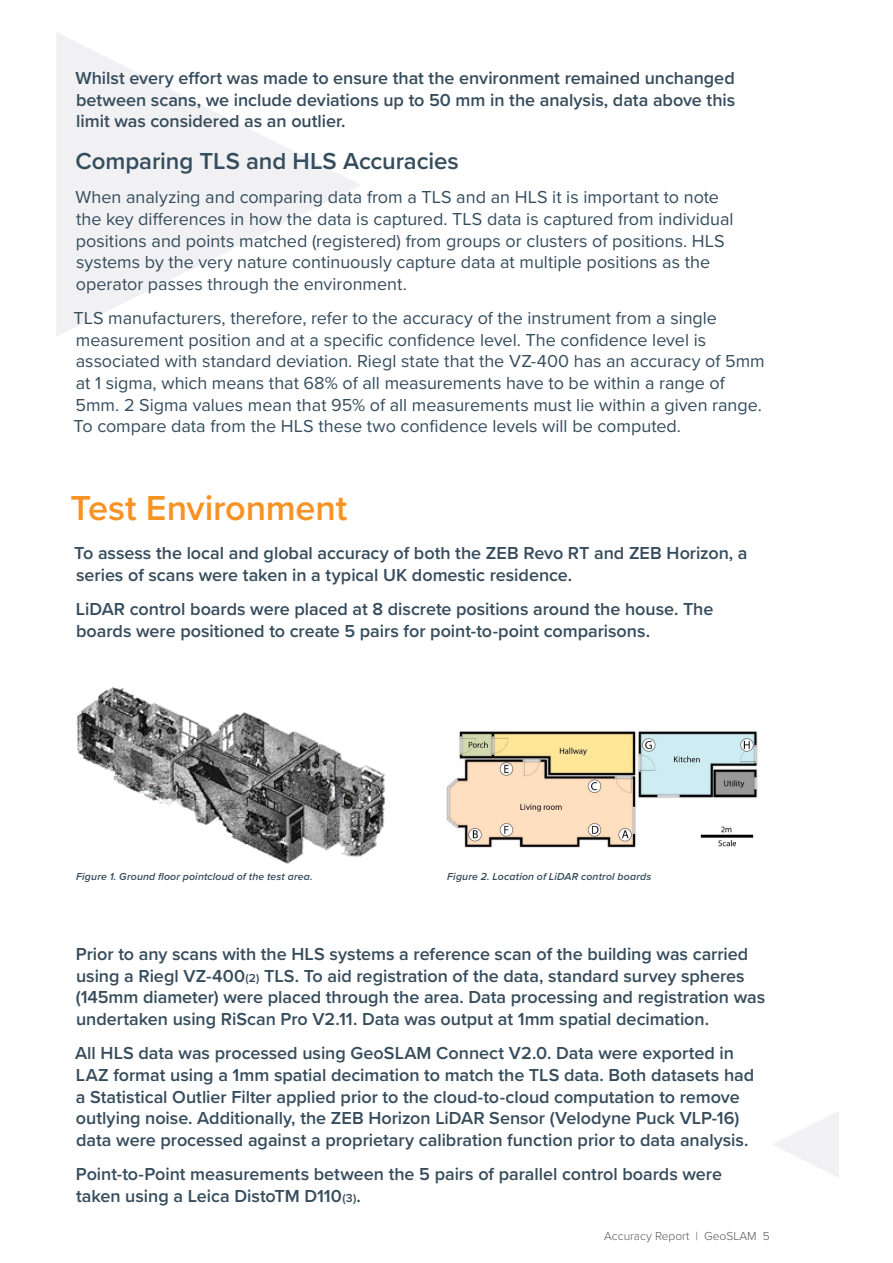
<style>
.page{position:relative;width:893px;height:1263px;background:#fff}
.page>*{position:absolute;margin:0;border:0;box-sizing:border-box;transform-origin:0 0}
.Content_header{font:600 36px "Proxima Nova";letter-spacing:-.005em;color:#f79324}
.t1{font:600 24px "Proxima Nova";letter-spacing:-.005em;color:#354d5d}
.t2{font:600 18px/21.6px "Proxima Nova";letter-spacing:-.005em;color:#364c5c}
.t3{font:18px/21.6px "Proxima Nova";color:#354d5d}
.Content_header-2{font:300 12px "Proxima Nova";color:#57585a}
.t4{font:italic 600 10.5px "Proxima Nova";letter-spacing:.015em;color:#364c5c}
.s1{font-size:12px}
</style>
<div class="page">
<svg style="left:56px;top:32px;width:304px;height:304px;fill:#f3f3f4"></svg>
<svg style="left:773px;top:1111px;width:66px;height:66px"></svg>
<img style="left:76px;top:687px;width:310px;height:177px">
<img style="left:446px;top:731px;width:312px;height:117px">
<p class="t2" style="left:75px;top:67px;width:661px;text-align:justify">Whilst every effort was made to ensure that the environment remained unchanged between scans, we include deviations up to 50 mm in the analysis, data above this limit was considered as an outlier.</p>
<p class="t1" style="left:75px;top:143px;width:385px">Comparing TLS and HLS Accuracies</p>
<p class="t3" style="left:76px;top:186px;width:659px">When analyzing and comparing data from a TLS and an HLS it is important to note the key differences in how the data is captured. TLS data is captured from individual positions and points matched (registered) from groups or clusters of positions. HLS systems by the very nature continuously capture data at multiple positions as the operator passes through the environment.</p>
<p class="t3" style="left:74px;top:307px;width:693px">TLS manufacturers, therefore, refer to the accuracy of the instrument from a single measurement position and at a specific confidence level. The confidence level is associated with standard deviation. Riegl state that the VZ-400 has an accuracy of 5mm at 1 sigma, which means that 68% of all measurements have to be within a range of 5mm. 2 Sigma values mean that 95% of all measurements must lie within a given range.<br>To compare data from the HLS these two confidence levels will be computed.</p>
<p class="Content_header" style="left:71px;top:482px;width:278px">Test Environment</p>
<p class="t2" style="left:74px;top:542px;width:675px">To assess the local and global accuracy of both the ZEB Revo RT and ZEB Horizon, a series of scans were taken in a typical UK domestic residence.</p>
<p class="t2" style="left:76px;top:598px;width:639px">LiDAR control boards were placed at 8 discrete positions around the house. The boards were positioned to create 5 pairs for point-to-point comparisons.</p>
<p class="t4" style="left:76px;top:868px;width:238px">Figure 1. Ground floor pointcloud of the test area.</p>
<p class="t4" style="left:447px;top:868px;width:206px">Figure 2. Location of LiDAR control boards</p>
<p class="t2" style="left:76px;top:943px;width:691px">Prior to any scans with the HLS systems a reference scan of the building was carried using a Riegl VZ-400<span class="s1">(2)</span> TLS. To aid registration of the data, standard survey spheres (145mm diameter) were placed through the area. Data processing and registration was undertaken using RiScan Pro V2.11. Data was output at 1mm spatial decimation.</p>
<p class="t2" style="left:75px;top:1042px;width:681px">All HLS data was processed using GeoSLAM Connect V2.0. Data were exported in LAZ format using a 1mm spatial decimation to match the TLS data. Both datasets had a Statistical Outlier Filter applied prior to the cloud-to-cloud computation to remove outlying noise. Additionally, the ZEB Horizon LiDAR Sensor (Velodyne Puck VLP-16) data were processed against a proprietary calibration function prior to data analysis.</p>
<p class="t2" style="left:76px;top:1163px;width:647px">Point-to-Point measurements between the 5 pairs of parallel control boards were taken using a Leica DistoTM D110<span class="s1">(3)</span>.</p>
<p class="Content_header-2" style="left:604px;top:1227px;width:167px">Accuracy Report | GeoSLAM 5</p>
</div>
